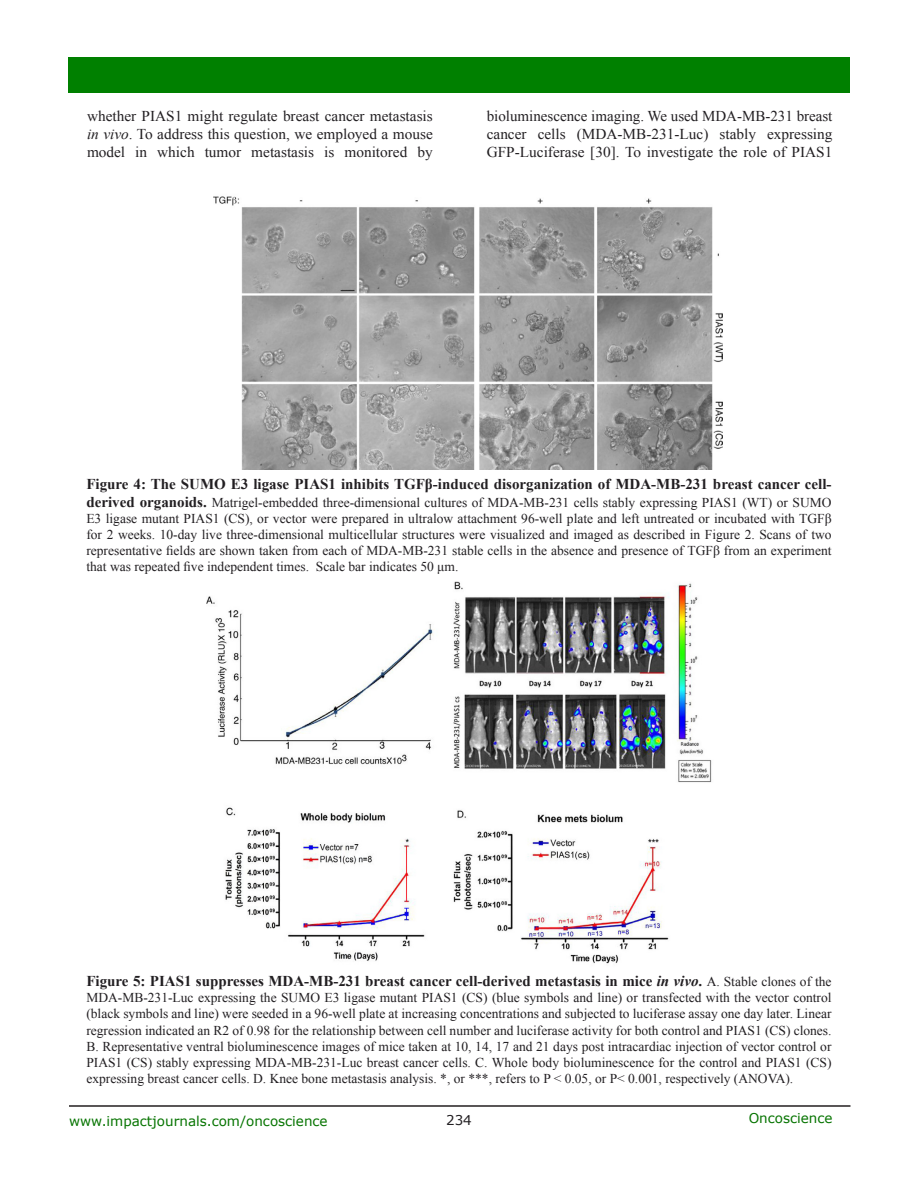
<style>
.page{position:relative;width:918px;height:1188px;background:#fff}
.page>*{position:absolute;margin:0;border:0;box-sizing:border-box;transform-origin:0 0}
.BodyText{font:15px/18px "Times New Roman";color:#221f22;text-align:justify}
.FigureText{font:700 15px "Times New Roman";color:#221f22}
.FigureText-2{font:13.5px/16.2px "Times New Roman";color:#221f22;text-align:justify}
.t1{font:13.5px "Verdana";color:#067400}
.t2{font:13.5px "Verdana";color:#221f22}
.s1{font-style:italic}
.s2{font-weight:700;font-size:15px}
.s3{font-weight:400;font-size:13.5px}
</style>
<div class="page">
<hr style="left:69px;top:1105px;width:781px;height:2px;background:#231f20">
<div style="left:68px;top:57px;width:782px;height:36px;background:#008000"></div>
<img style="left:206px;top:581px;width:506px;height:383px">
<img style="left:214px;top:196px;width:508px;height:274px">
<p class="BodyText" style="left:87px;top:107px;width:347px">whether PIAS1 might regulate breast cancer metastasis <span class="s1">in vivo</span>. To address this question, we employed a mouse model in which tumor metastasis is monitored by</p>
<p class="BodyText" style="left:487px;top:107px;width:347px">bioluminescence imaging. We used MDA-MB-231 breast cancer cells (MDA-MB-231-Luc) stably expressing GFP-Luciferase [30]. To investigate the role of PIAS1</p>
<p class="FigureText" style="left:86px;top:473px;width:747px">Figure 4: The SUMO E3 ligase PIAS1 inhibits TGFβ-induced disorganization of MDA-MB-231 breast cancer cell-</p>
<p class="FigureText-2" style="left:86px;top:494px;width:747px"><span class="s2">derived organoids.</span> Matrigel-embedded three-dimensional cultures of MDA-MB-231 cells stably expressing PIAS1 (WT) or SUMO E3 ligase mutant PIAS1 (CS), or vector were prepared in ultralow attachment 96-well plate and left untreated or incubated with TGFβ for 2 weeks. 10-day live three-dimensional multicellular structures were visualized and imaged as described in Figure 2. Scans of two representative fields are shown taken from each of MDA-MB-231 stable cells in the absence and presence of TGFβ from an experiment that was repeated five independent times. Scale bar indicates 50 μm.</p>
<p class="FigureText" style="left:86px;top:971px;width:747px">Figure 5: PIAS1 suppresses MDA-MB-231 breast cancer cell-derived metastasis in mice <span class="s1">in vivo</span>. <span class="s3">A. Stable clones of the</span></p>
<p class="FigureText-2" style="left:86px;top:989px;width:747px">MDA-MB-231-Luc expressing the SUMO E3 ligase mutant PIAS1 (CS) (blue symbols and line) or transfected with the vector control (black symbols and line) were seeded in a 96-well plate at increasing concentrations and subjected to luciferase assay one day later. Linear regression indicated an R2 of 0.98 for the relationship between cell number and luciferase activity for both control and PIAS1 (CS) clones.<br>B. Representative ventral bioluminescence images of mice taken at 10, 14, 17 and 21 days post intracardiac injection of vector control or PIAS1 (CS) stably expressing MDA-MB-231-Luc breast cancer cells. C. Whole body bioluminescence for the control and PIAS1 (CS) expressing breast cancer cells. D. Knee bone metastasis analysis. *, or ***, refers to P &lt; 0.05, or P&lt; 0.001, respectively (ANOVA).</p>
<p class="t1" style="left:69px;top:1112px;width:260px">www.impactjournals.com/oncoscience</p>
<p class="t2" style="left:446px;top:1111px;width:27px">234</p>
<p class="t1" style="left:749px;top:1109px;width:85px">Oncoscience</p>
</div>
